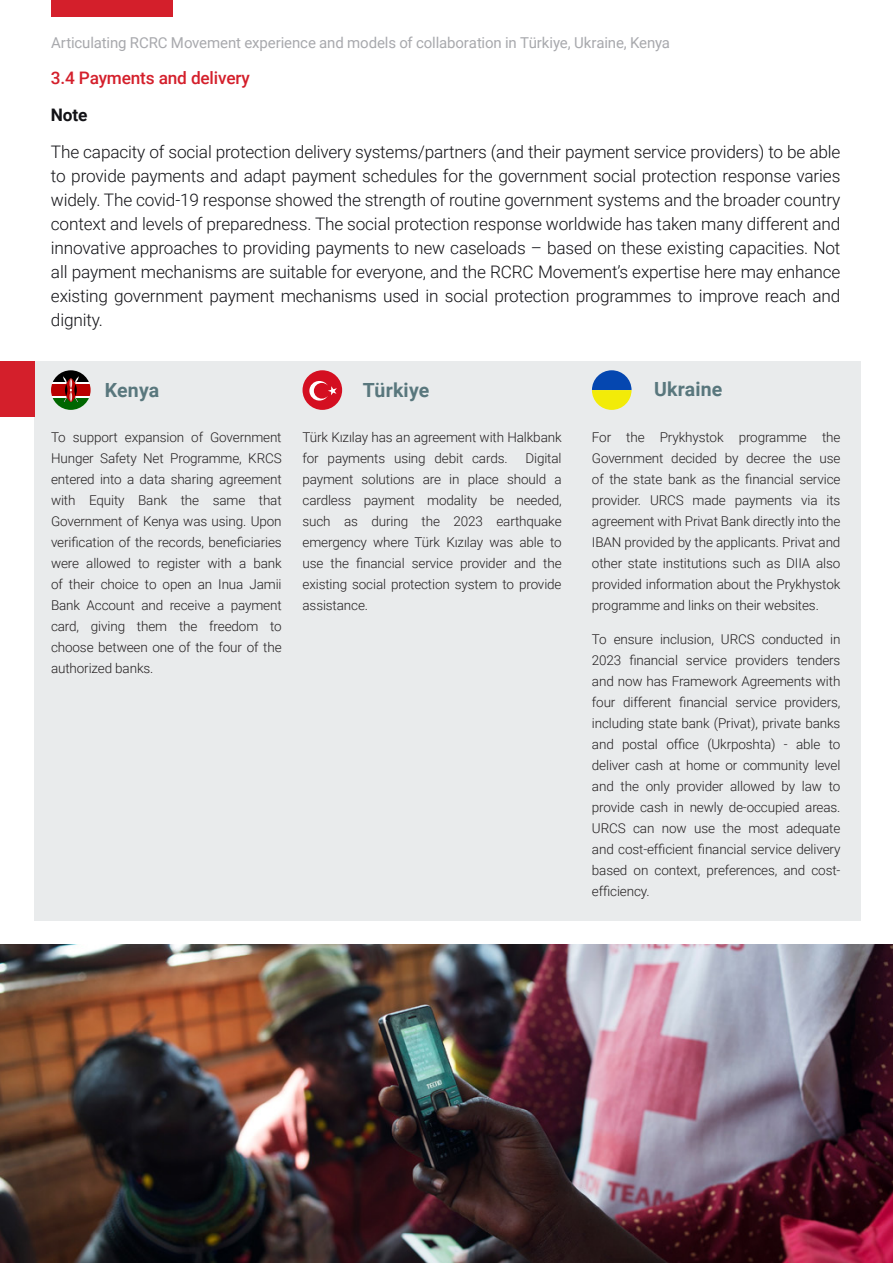
<style>
.page{position:relative;width:893px;height:1263px;background:#fff}
.page>*{position:absolute;margin:0;border:0;box-sizing:border-box;transform-origin:0 0}
.Header_-_shadow_black{font:700 19.5px "Roboto";letter-spacing:.01em;color:#59777d}
.Body_copy_-_Shadow_black{font:300 17.25px/24px "Roboto";letter-spacing:-.01em;color:#121216;text-align:justify}
.Body_copy_-_Shadow_black-2{font:500 17.25px "Roboto";letter-spacing:-.01em;color:#d41f2b}
.Body_copy_-_Shadow_black-3{font:700 17.25px "Roboto";color:#121216}
.t1{font:15px "Roboto";letter-spacing:-.005em;color:#a8a9ad}
.Body_copy_-_Shadow_black-4{font:300 13.5px/21px "Roboto";letter-spacing:-.01em;color:#231f20;text-align:justify}
</style>
<div class="page">
<div style="left:35px;top:361px;width:826px;height:560px;background:#e9ebec"></div>
<div style="left:303px;top:370px;width:39px;height:40px;background:#d40f21;border-radius:50%"></div>
<svg style="left:309px;top:381px;width:28px;height:20px"></svg>
<svg style="left:592px;top:370px;width:39px;height:40px"></svg>
<div style="left:51px;top:370px;width:40px;height:40px;background:#fff;border-radius:20px"></div>
<svg style="left:53px;top:370px;width:36px;height:12px"></svg>
<div style="left:51px;top:384px;width:40px;height:12px;background:#ba0000"></div>
<svg style="left:52px;top:398px;width:37px;height:12px"></svg>
<svg style="left:63px;top:376px;width:16px;height:26px"></svg>
<div style="left:0;top:361px;width:35px;height:56px;background:#d41f2b"></div>
<div style="left:51px;top:0;width:122px;height:16px;background:#d41f2b"></div>
<img style="left:0;top:944px;width:893px;height:319px">
<p class="t1" style="left:51px;top:32px;width:621px">Articulating RCRC Movement experience and models of collaboration in Türkiye, Ukraine, Kenya</p>
<p class="Body_copy_-_Shadow_black-2" style="left:51px;top:66px;width:200px">3.4 Payments and delivery</p>
<p class="Body_copy_-_Shadow_black-3" style="left:51px;top:103px;width:38px">Note</p>
<p class="Body_copy_-_Shadow_black" style="left:51px;top:139px;width:791px">The capacity of social protection delivery systems/partners (and their payment service providers) to be able to provide payments and adapt payment schedules for the government social protection response varies widely. The covid-19 response showed the strength of routine government systems and the broader country context and levels of preparedness. The social protection response worldwide has taken many different and innovative approaches to providing payments to new caseloads – based on these existing capacities. Not all payment mechanisms are suitable for everyone, and the RCRC Movement’s expertise here may enhance existing government payment mechanisms used in social protection programmes to improve reach and dignity.</p>
<p class="Header_-_shadow_black" style="left:105px;top:377px;width:56px">Kenya</p>
<p class="Header_-_shadow_black" style="left:363px;top:377px;width:68px">Türkiye</p>
<p class="Header_-_shadow_black" style="left:654px;top:375px;width:70px">Ukraine</p>
<p class="Body_copy_-_Shadow_black-4" style="left:51px;top:426px;width:232px">To support expansion of Government Hunger Safety Net Programme, KRCS entered into a data sharing agreement with Equity Bank the same that Government of Kenya was using. Upon verification of the records, beneficiaries were allowed to register with a bank of their choice to open an Inua Jamii Bank Account and receive a payment card, giving them the freedom to choose between one of the four of the authorized banks.</p>
<p class="Body_copy_-_Shadow_black-4" style="left:303px;top:426px;width:261px">Türk Kızılay has an agreement with Halkbank for payments using debit cards.</p>
<p class="Body_copy_-_Shadow_black-4" style="left:592px;top:426px;width:250px">For the Prykhystok programme the Government decided by decree the use of the state bank as the financial service provider. URCS made payments via its agreement with Privat Bank directly into the IBAN provided by the applicants. Privat and other state institutions such as DIIA also provided information about the Prykhystok programme and links on their websites.</p>
<p class="Body_copy_-_Shadow_black-4" style="left:592px;top:628px;width:250px">To ensure inclusion, URCS conducted in 2023 financial service providers tenders and now has Framework Agreements with four different financial service providers, including state bank (Privat), private banks and postal office (Ukrposhta) - able to deliver cash at home or community level and the only provider allowed by law to provide cash in newly de-occupied areas.<br>URCS can now use the most adequate and cost-efficient financial service delivery based on context, preferences, and cost&shy;efficiency.</p>
<p class="Body_copy_-_Shadow_black-4" style="left:303px;top:447px;width:261px;text-indent:223px">Digital payment solutions are in place should a cardless payment modality be needed, such as during the 2023 earthquake emergency where Türk Kızılay was able to use the financial service provider and the existing social protection system to provide assistance.</p>
</div>
